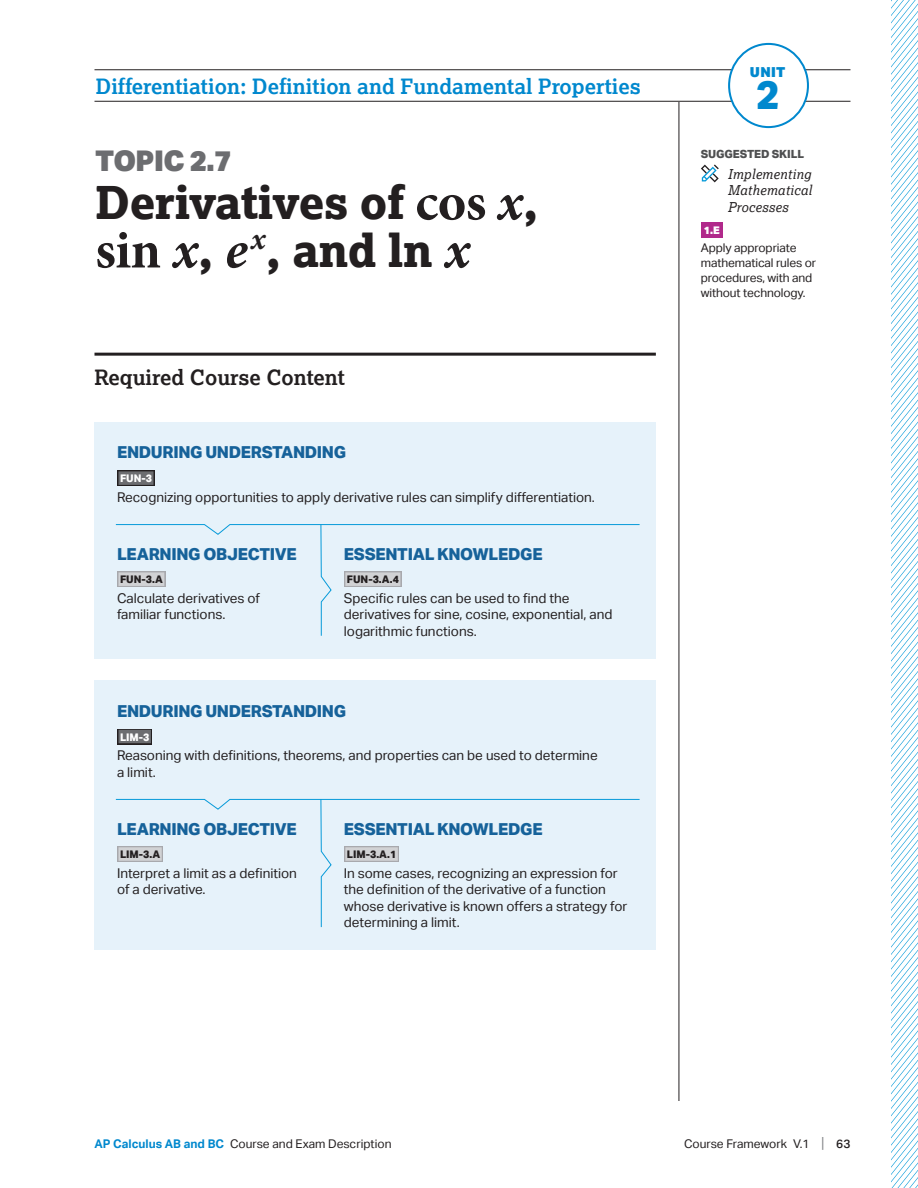
<style>
.page{position:relative;width:918px;height:1188px;background:#fff}
.page>*{position:absolute;margin:0;border:0;box-sizing:border-box;transform-origin:0 0}
.t1{font:800 45px/48px "Lexia";letter-spacing:-.01em;color:#231f20}
.t2{font:800 39.3px "Aktiv Grotesk";color:#0088ce}
.t3{font:900 28.5px "Aktiv Grotesk";letter-spacing:-.02em;color:#6c6d70}
.t4{font:700 21px "Lexia";color:#0088ce}
.t5{font:700 21px "Lexia";color:#231f20}
.t6{font:800 16.5px "Aktiv Grotesk";letter-spacing:-.02em;color:#16629a}
.t7{font:900 13.8px "Aktiv Grotesk";color:#0088ce}
.t8{font:13.5px/16.5px "Aktiv Grotesk";color:#231f20}
.t9{font:italic 13.5px/16.5px "Lexia";letter-spacing:.02em;color:#231f20;text-align:justify}
.t10{font:12px/15px "Aktiv Grotesk";letter-spacing:-.01em;color:#231f20}
.t11{font:800 11.25px "Aktiv Grotesk";letter-spacing:-.01em;color:#4e4f50}
.t12{font:800 10.5px "Aktiv Grotesk";color:#231f20}
.t13{font:800 10.5px "Aktiv Grotesk";color:#fff}
.t14{font:900 10.5px "Aktiv Grotesk";color:#fff}
.s1{font-family:"Minion Pro";font-weight:700;font-size:54px}
.s2{font-family:"Minion Pro";font-weight:700;font-style:italic;font-size:54px}
.s3{font-weight:700;color:#0088ce}
.s4{font-size:15px;color:#808285}
.s5{font-weight:500}
</style>
<div class="page">
<hr style="left:94px;top:69px;width:756px;height:1px;background:#231f20">
<hr style="left:94px;top:101px;width:756px;height:1px;background:#231f20">
<div style="left:729px;top:44px;width:79px;height:83px;background:#fff;border-radius:50%"></div>
<div style="left:728px;top:43px;width:81px;height:85px;border:2px solid #0088ce;border-radius:50%"></div>
<hr style="left:679px;top:102px;width:1px;height:999px;background:#231f20">
<div style="left:701px;top:222px;width:21px;height:16px;background:#b1298b"></div>
<svg style="left:701px;top:164px;width:18px;height:18px"></svg>
<div style="left:94px;top:524px;width:227px;height:134px;background:#e6f2fa"></div>
<div style="left:94px;top:799px;width:227px;height:151px;background:#e6f2fa"></div>
<div style="left:321px;top:524px;width:335px;height:134px;background:#e6f2fa"></div>
<div style="left:321px;top:799px;width:335px;height:151px;background:#e6f2fa"></div>
<div style="left:94px;top:422px;width:562px;height:102px;background:#e6f2fa"></div>
<div style="left:117px;top:470px;width:38px;height:16px;background:#231f20"></div>
<div style="left:118px;top:471px;width:36px;height:14px;background:#6c6d70"></div>
<div style="left:94px;top:681px;width:562px;height:118px;background:#e6f2fa"></div>
<svg style="left:117px;top:729px;width:35px;height:15px"></svg>
<div style="left:118px;top:730px;width:33px;height:13px;background:#6c6d70"></div>
<svg style="left:115px;top:798px;width:525px;height:130px"></svg>
<svg style="left:115px;top:524px;width:525px;height:112px"></svg>
<hr style="left:94px;top:353px;width:562px;height:3px;background:#231f20">
<svg style="left:891px;top:0;width:27px;height:1188px"></svg>
<h3 class="t4" style="left:96px;top:73px;width:547px">Differentiation: Definition and Fundamental Properties</h3>
<h3 class="t3" style="left:95px;top:143px;width:138px">TOPIC 2.7</h3>
<h1 class="t1" style="left:95px;top:178px;width:445px">Derivatives of <span class="s1">cos</span> <span class="s2">x</span>, <span class="s1">sin</span> <span class="s2">x</span>, <span class="s2">e</span><sup>x</sup>, and ln <span class="s2">x</span></h1>
<h3 class="t5" style="left:94px;top:364px;width:252px">Required Course Content</h3>
<p class="t6" style="left:117px;top:442px;width:231px">ENDURING UNDERSTANDING</p>
<p class="t13" style="left:120px;top:472px;width:34px">FUN-3</p>
<p class="t8" style="left:117px;top:489px;width:479px">Recognizing opportunities to apply derivative rules can simplify differentiation.</p>
<p class="t6" style="left:117px;top:544px;width:181px">LEARNING OBJECTIVE</p>
<p class="t12" style="left:120px;top:573px;width:44px">FUN-3.A</p>
<p class="t8" style="left:117px;top:590px;width:145px">Calculate derivatives of familiar functions.</p>
<p class="t6" style="left:344px;top:544px;width:200px">ESSENTIAL KNOWLEDGE</p>
<p class="t12" style="left:347px;top:573px;width:54px">FUN-3.A.4</p>
<p class="t8" style="left:344px;top:590px;width:270px">Specific rules can be used to find the derivatives for sine, cosine, exponential, and logarithmic functions.</p>
<p class="t6" style="left:117px;top:700px;width:231px">ENDURING UNDERSTANDING</p>
<p class="t13" style="left:120px;top:730px;width:31px">LIM-3</p>
<p class="t8" style="left:117px;top:747px;width:482px">Reasoning with definitions, theorems, and properties can be used to determine a limit.</p>
<p class="t6" style="left:117px;top:818px;width:181px">LEARNING OBJECTIVE</p>
<p class="t12" style="left:120px;top:848px;width:42px">LIM-3.A</p>
<p class="t8" style="left:117px;top:865px;width:182px">Interpret a limit as a definition of a derivative.</p>
<p class="t6" style="left:344px;top:818px;width:200px">ESSENTIAL KNOWLEDGE</p>
<p class="t12" style="left:347px;top:848px;width:51px">LIM-3.A.1</p>
<p class="t8" style="left:344px;top:865px;width:285px">In some cases, recognizing an expression for the definition of the derivative of a function whose derivative is known offers a strategy for determining a limit.</p>
<p class="t7" style="left:750px;top:63px;width:37px">UNIT</p>
<h2 class="t2" style="left:756px;top:70px;width:25px">2</h2>
<p class="t11" style="left:701px;top:146px;width:105px">SUGGESTED SKILL</p>
<p class="t9" style="left:728px;top:165px;width:86px">Implementing Mathematical Processes</p>
<p class="t14" style="left:704px;top:223px;width:17px">1.E</p>
<p class="t10" style="left:701px;top:240px;width:117px">Apply appropriate mathematical rules or procedures, with and without technology.</p>
<p class="t10" style="left:94px;top:1136px;width:299px"><span class="s3">AP Calculus AB and BC</span> Course and Exam Description</p>
<p class="t10" style="left:684px;top:1136px;width:168px">Course Framework V.1 <span class="s4">|</span> <span class="s5">63</span></p>
</div>
